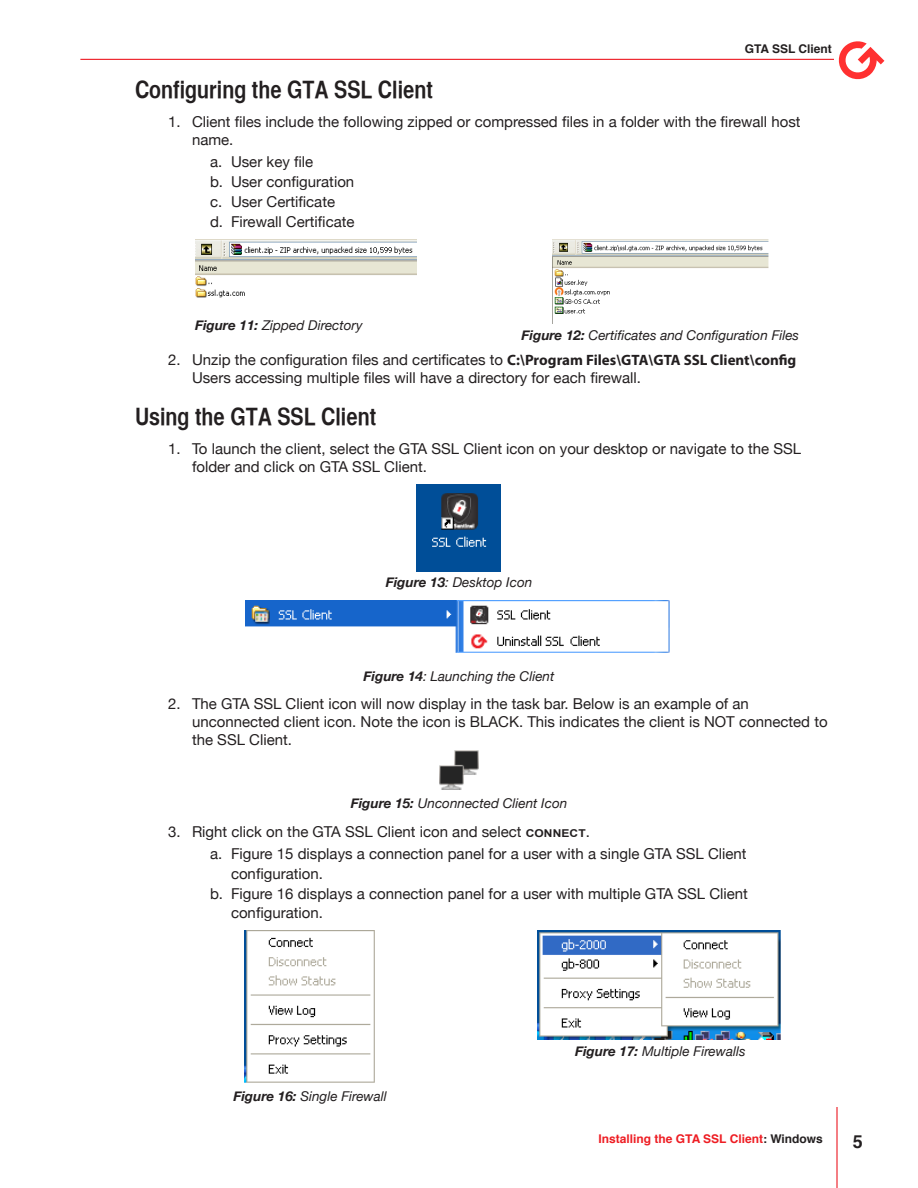
<style>
.page{position:relative;width:918px;height:1188px;background:#fff}
.page>*{position:absolute;margin:0;border:0;box-sizing:border-box;transform-origin:0 0}
.t1{font:24px "Helvetica CY Bold";color:#231f20}
.t2{font:700 18px "Helvetica";color:#231f20}
.t3{font:15px/18px "Helvetica Neue";color:#231f20}
.t4{font:italic 13.5px "Helvetica Neue";color:#231f20}
.t5{font:700 12px "Helvetica";color:#ee1d23}
.t6{font:700 12px "Helvetica";color:#231f20}
.s1{font-weight:700}
.s2{font-family:"Myriad Pro";font-weight:700}
.s3{font-family:"Arial";font-weight:700;font-size:10.8px}
.s4{color:#231f20}
</style>
<div class="page">
<hr style="left:836px;top:1107px;width:2px;height:81px;background:#ed1c24">
<svg style="left:838px;top:41px;width:46px;height:39px"></svg>
<hr style="left:80px;top:59px;width:754px;height:1px;background:#ed1c24">
<img style="left:195px;top:240px;width:221px;height:58px">
<img style="left:552px;top:240px;width:217px;height:83px">
<img style="left:417px;top:484px;width:83px;height:87px">
<img style="left:245px;top:601px;width:425px;height:52px">
<img style="left:440px;top:751px;width:38px;height:39px">
<img style="left:244px;top:931px;width:131px;height:152px">
<img style="left:538px;top:931px;width:243px;height:109px">
<p class="t6" style="left:745px;top:39px;width:89px">GTA SSL Client</p>
<h1 class="t1" style="left:135px;top:75px;width:300px">Configuring the GTA SSL Client</h1>
<p class="t3" style="left:192px;top:113px;width:610px;text-indent:-24px">1. Client files include the following zipped or compressed files in a folder with the firewall host name.</p>
<p class="t3" style="left:210px;top:152px;width:146px;line-height:20px">a. User key file<br>b. User configuration c. User Certificate<br>d. Firewall Certificate</p>
<p class="t4" style="left:195px;top:317px;width:169px"><span class="s1">Figure 11:</span> Zipped Directory</p>
<p class="t4" style="left:522px;top:327px;width:279px"><span class="s1">Figure 12:</span> Certificates and Configuration Files</p>
<p class="t3" style="left:192px;top:351px;width:606px;text-indent:-24px">2. Unzip the configuration files and certificates to <span class="s2">C:\Program Files\GTA\GTA SSL Client\config<br></span>Users accessing multiple files will have a directory for each firewall.</p>
<h1 class="t1" style="left:135px;top:402px;width:243px">Using the GTA SSL Client</h1>
<p class="t3" style="left:192px;top:440px;width:611px;text-indent:-24px">1. To launch the client, select the GTA SSL Client icon on your desktop or navigate to the SSL folder and click on GTA SSL Client.</p>
<p class="t4" style="left:386px;top:574px;width:148px"><span class="s1">Figure 13</span>: Desktop Icon</p>
<p class="t4" style="left:364px;top:668px;width:192px"><span class="s1">Figure 14</span>: Launching the Client</p>
<p class="t3" style="left:192px;top:695px;width:637px;text-indent:-24px">2. The GTA SSL Client icon will now display in the task bar. Below is an example of an unconnected client icon. Note the icon is BLACK. This indicates the client is NOT connected to the SSL Client.</p>
<p class="t4" style="left:351px;top:795px;width:218px"><span class="s1">Figure 15:</span> Unconnected Client Icon</p>
<p class="t3" style="left:210px;top:820px;width:538px;line-height:22.2px;text-indent:-42px">3. Right click on the GTA SSL Client icon and select <span class="s3">CONN ECT</span>.<br>a. Figure 15 displays a connection panel for a user with a single GTA SSL Client</p>
<p class="t3" style="left:231px;top:864px;width:93px">configuration.</p>
<p class="t3" style="left:210px;top:884px;width:540px">b. Figure 16 displays a connection panel for a user with multiple GTA SSL Client</p>
<p class="t3" style="left:231px;top:904px;width:93px">configuration.</p>
<p class="t4" style="left:233px;top:1088px;width:155px"><span class="s1">Figure 16:</span> Single Firewall</p>
<p class="t4" style="left:575px;top:1043px;width:172px"><span class="s1">Figure 17:</span> Multiple Firewalls</p>
<p class="t5" style="left:599px;top:1129px;width:226px">Installing the GTA SSL Client<span class="s4">: Windows</span></p>
<p class="t2" style="left:853px;top:1127px;width:12px">5</p>
</div>
